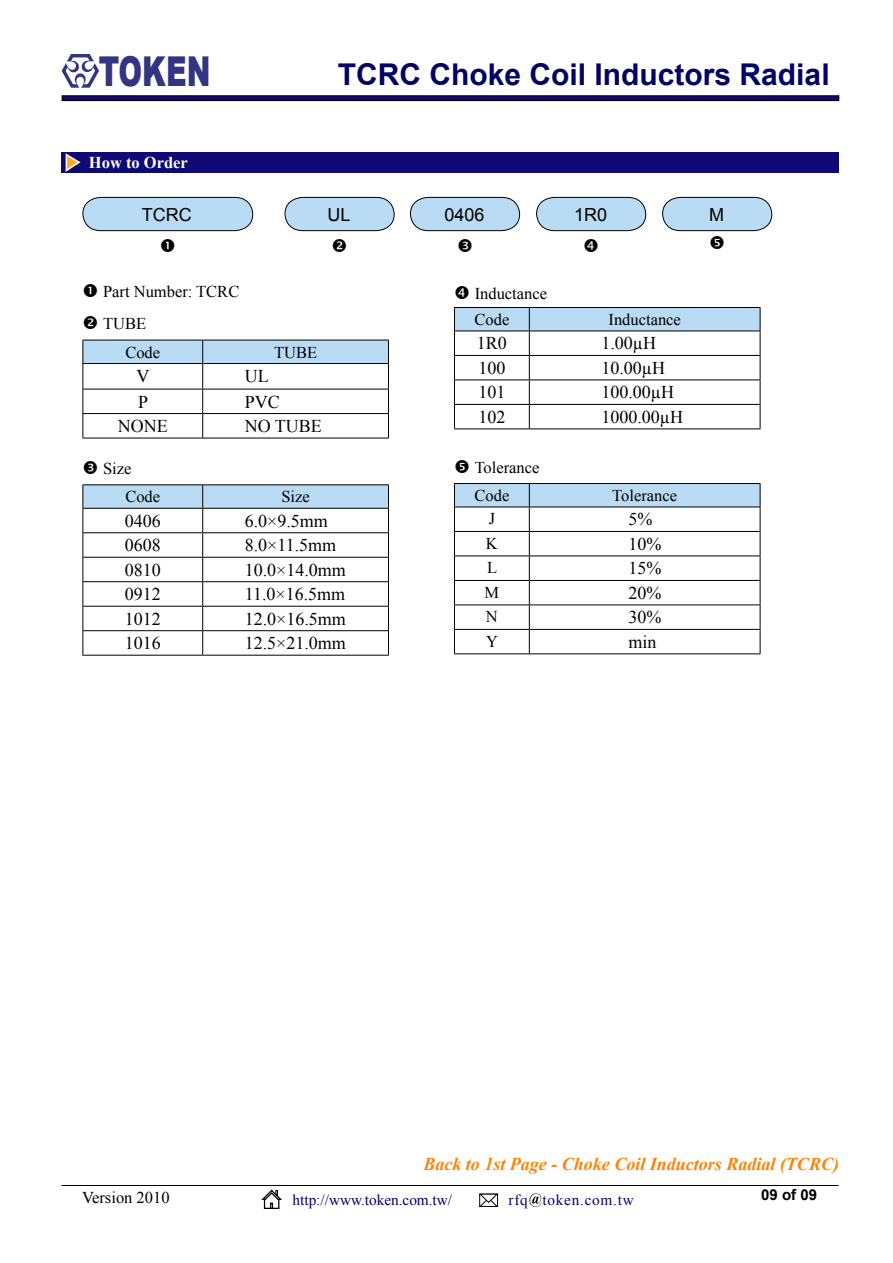
<style>
.page{position:relative;width:893px;height:1263px;background:#fff}
.page>*{position:absolute;margin:0;border:0;box-sizing:border-box;transform-origin:0 0}
.t1{font:900 41.1px "Arial";color:#333482;scale:.69 1}
.t2{font:700 30px "Arial";color:#030363}
.t3{font:18px "Times New Roman";color:#000}
.t4{font:italic 700 18px "Times New Roman";color:#ff8206}
.t5{font:18px "Arial";color:#000}
.t6{font:16.5px/25.5px "Times New Roman";color:#000}
.t7{font:700 16.5px "Times New Roman";color:#fff}
.t8{font:15.3px "Times New Roman";color:#010068}
.t9{font:15.3px "Times New Roman";letter-spacing:.05em;color:#03016f}
.t10{font:700 15px "Arial";color:#000}
</style>
<div class="page">
<div style="left:62px;top:152px;width:777px;height:21px;background:#0f0973"></div>
<svg style="left:65px;top:153px;width:16px;height:19px"></svg>
<svg style="left:284px;top:197px;width:111px;height:34px;background:#b2cfe4"></svg>
<svg style="left:82px;top:197px;width:171px;height:34px;background:#b1cfe5"></svg>
<svg style="left:410px;top:197px;width:110px;height:34px;background:#b1cfe4"></svg>
<svg style="left:82px;top:340px;width:307px;height:98px"></svg>
<hr style="left:82px;top:438px;width:121px;height:1px;background:#000">
<hr style="left:203px;top:438px;width:186px;height:1px;background:#000">
<svg style="left:454px;top:307px;width:307px;height:121px"></svg>
<hr style="left:454px;top:428px;width:75px;height:1px;background:#000">
<hr style="left:529px;top:428px;width:231px;height:1px;background:#000">
<svg style="left:536px;top:197px;width:110px;height:34px;background:#b1cfe4"></svg>
<hr style="left:454px;top:653px;width:75px;height:1px;background:#000">
<hr style="left:529px;top:653px;width:231px;height:1px;background:#000">
<svg style="left:454px;top:483px;width:307px;height:170px"></svg>
<hr style="left:82px;top:484px;width:121px;height:1px;background:#000">
<hr style="left:203px;top:484px;width:186px;height:1px;background:#000">
<svg style="left:82px;top:485px;width:307px;height:170px"></svg>
<hr style="left:82px;top:655px;width:121px;height:1px;background:#000">
<hr style="left:203px;top:655px;width:186px;height:1px;background:#000">
<div style="left:62px;top:96px;width:777px;height:5px;background:#0f0973"></div>
<div style="left:62px;top:96px;width:777px;height:5px;border:1px solid #000"></div>
<hr style="left:62px;top:1185px;width:776px;height:1px;background:#000">
<div style="left:264px;top:1199px;width:15px;height:10px;border:1px solid #000"></div>
<svg style="left:261px;top:1189px;width:21px;height:19px"></svg>
<svg style="left:479px;top:1193px;width:20px;height:14px"></svg>
<svg style="left:529px;top:1193px;width:13px;height:14px"></svg>
<svg style="left:61px;top:54px;width:38px;height:34px"></svg>
<svg style="left:662px;top:197px;width:110px;height:35px;background:#b3d0e4"></svg>
<h1 class="t1" style="left:99px;top:41px;width:163px">TOKEN</h1>
<h2 class="t2" style="left:338px;top:54px;width:493px">TCRC Choke Coil Inductors Radial</h2>
<p class="t7" style="left:89px;top:151px;width:100px">How to Order</p>
<p class="t5" style="left:142px;top:203px;width:51px">TCRC</p>
<p class="t5" style="left:327px;top:203px;width:25px">UL</p>
<p class="t5" style="left:444px;top:203px;width:42px">0406</p>
<p class="t6" style="left:103px;top:278px;width:138px">Part Number: TCRC</p>
<p class="t6" style="left:103px;top:311px;width:45px">TUBE</p>
<p class="t6" style="left:474px;top:281px;width:74px">Inductance<br>Code</p>
<p class="t5" style="left:574px;top:203px;width:35px">1R0</p>
<p class="t6" style="left:608px;top:306px;width:74px">Inductance</p>
<p class="t6" style="left:125px;top:339px;width:36px">Code</p>
<p class="t6" style="left:274px;top:339px;width:45px">TUBE</p>
<p class="t3" style="left:136px;top:364px;width:14px">V</p>
<p class="t3" style="left:245px;top:364px;width:25px">UL</p>
<p class="t3" style="left:138px;top:389px;width:12px">P</p>
<p class="t3" style="left:245px;top:389px;width:37px">PVC</p>
<p class="t3" style="left:118px;top:414px;width:51px">NONE</p>
<p class="t3" style="left:245px;top:414px;width:79px">NO TUBE</p>
<p class="t6" style="left:103px;top:456px;width:30px">Size</p>
<p class="t6" style="left:125px;top:484px;width:36px">Code</p>
<p class="t6" style="left:281px;top:484px;width:30px">Size</p>
<p class="t3" style="left:125px;top:509px;width:37px">0406</p>
<p class="t3" style="left:245px;top:509px;width:85px">6.0×9.5mm</p>
<p class="t3" style="left:125px;top:533px;width:37px">0608</p>
<p class="t3" style="left:245px;top:533px;width:93px">8.0×11.5mm</p>
<p class="t3" style="left:125px;top:558px;width:37px">0810</p>
<p class="t3" style="left:245px;top:558px;width:103px">10.0×14.0mm</p>
<p class="t3" style="left:125px;top:582px;width:37px">0912</p>
<p class="t3" style="left:245px;top:582px;width:102px">11.0×16.5mm</p>
<p class="t3" style="left:125px;top:606px;width:37px">1012</p>
<p class="t3" style="left:245px;top:606px;width:103px">12.0×16.5mm</p>
<p class="t3" style="left:125px;top:631px;width:37px">1016</p>
<p class="t3" style="left:245px;top:631px;width:103px">12.5×21.0mm</p>
<p class="t3" style="left:477px;top:331px;width:32px">1R0</p>
<p class="t3" style="left:601px;top:331px;width:56px">1.00µH</p>
<p class="t3" style="left:478px;top:356px;width:28px">100</p>
<p class="t3" style="left:601px;top:356px;width:65px">10.00µH</p>
<p class="t3" style="left:478px;top:380px;width:28px">101</p>
<p class="t3" style="left:601px;top:380px;width:74px">100.00µH</p>
<p class="t3" style="left:478px;top:405px;width:28px">102</p>
<p class="t3" style="left:601px;top:405px;width:83px">1000.00µH</p>
<p class="t6" style="left:474px;top:453px;width:66px;line-height:28.3px">Tolerance<br>Code</p>
<p class="t6" style="left:612px;top:482px;width:66px">Tolerance</p>
<p class="t6" style="left:489px;top:506px;width:8px">J</p>
<p class="t3" style="left:628px;top:507px;width:25px">5%</p>
<p class="t6" style="left:486px;top:530px;width:13px">K</p>
<p class="t3" style="left:628px;top:532px;width:34px">10%</p>
<p class="t6" style="left:487px;top:555px;width:12px">L</p>
<p class="t3" style="left:628px;top:556px;width:34px">15%</p>
<p class="t6" style="left:485px;top:579px;width:16px">M</p>
<p class="t3" style="left:628px;top:581px;width:34px">20%</p>
<p class="t6" style="left:486px;top:604px;width:13px">N</p>
<p class="t3" style="left:628px;top:605px;width:34px">30%</p>
<p class="t6" style="left:486px;top:628px;width:13px">Y</p>
<p class="t3" style="left:628px;top:630px;width:30px">min</p>
<p class="t5" style="left:709px;top:203px;width:16px">M</p>
<p class="t4" style="left:423px;top:1151px;width:417px">Back to 1st Page - Choke Coil Inductors Radial (TCRC)</p>
<p class="t6" style="left:82px;top:1184px;width:89px">Version 2010</p>
<p class="t10" style="left:761px;top:1185px;width:57px">09 of 09</p>
<p class="t8" style="left:293px;top:1189px;width:161px">http://www.token.com.tw/</p>
<p class="t9" style="left:509px;top:1189px;width:127px">rfq token.com.tw</p>
</div>
